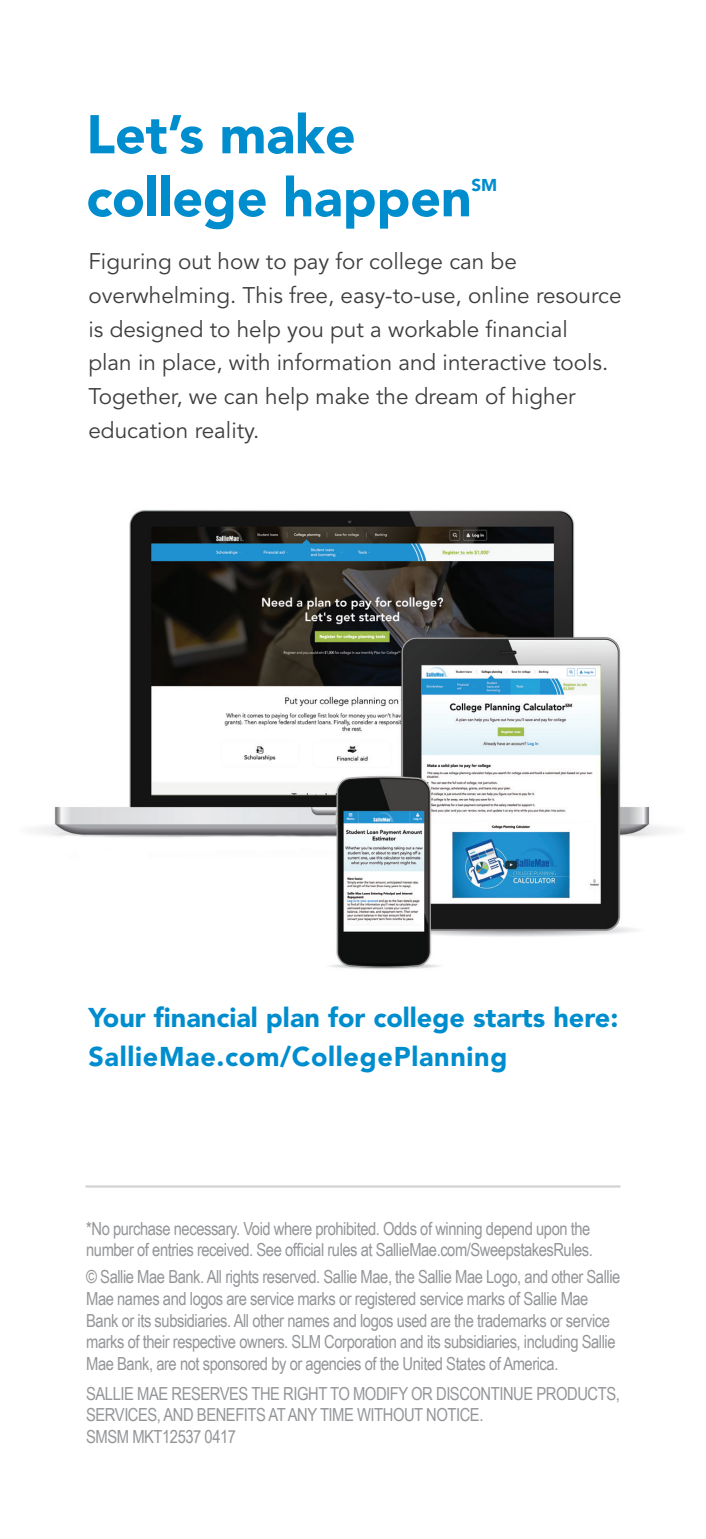
<style>
.page{position:relative;width:706px;height:1539px;background:#fff}
.page>*{position:absolute;margin:0;border:0;box-sizing:border-box;transform-origin:0 0}
.t1{font:900 54px/63px "Avenir LT Std";letter-spacing:-.005em;color:#008dce}
.t2{font:900 27px/38.2px "Avenir LT Std";color:#008dce}
.t3{font:22.5px/33.8px "Avenir LT Std";color:#3e3e3f}
.t4{font:18px/21.6px "Arial Narrow";letter-spacing:-.025em;color:#939598}
.t5{font:900 17.1px "Avenir LT Std";color:#008dce}
</style>
<div class="page">
<hr style="left:86px;top:1185px;width:534px;height:3px;background:#d1d2d4">
<img style="left:33px;top:510px;width:638px;height:459px">
<p class="t1" style="left:86px;top:103px;width:387px">Let’s make college happen</p>
<p class="t5" style="left:471px;top:175px;width:27px">SM</p>
<p class="t3" style="left:88px;top:245px;width:534px">Figuring out how to pay for college can be overwhelming. This free, easy-to-use, online resource is designed to help you put a workable financial<br>plan in place, with information and interactive tools.<br>Together, we can help make the dream of higher education reality.</p>
<p class="t2" style="left:88px;top:999px;width:531px">Your financial plan for college starts here:<br>SallieMae.com/CollegePlanning</p>
<p class="t4" style="left:86px;top:1217px;width:508px">*No purchase necessary. Void where prohibited. Odds of winning depend upon the number of entries received. See official rules at SallieMae.com/SweepstakesRules.</p>
<p class="t4" style="left:86px;top:1266px;width:536px">© Sallie Mae Bank. All rights reserved. Sallie Mae, the Sallie Mae Logo, and other Sallie Mae names and logos are service marks or registered service marks of Sallie Mae Bank or its subsidiaries. All other names and logos used are the trademarks or service marks of their respective owners. SLM Corporation and its subsidiaries, including Sallie Mae Bank, are not sponsored by or agencies of the United States of America.</p>
<p class="t4" style="left:86px;top:1382px;width:535px">SALLIE MAE RESERVES THE RIGHT TO MODIFY OR DISCONTINUE PRODUCTS,<br>SERVICES, AND BENEFITS AT ANY TIME WITHOUT NOTICE.<br>SMSM MKT12537 0417</p>
</div>
